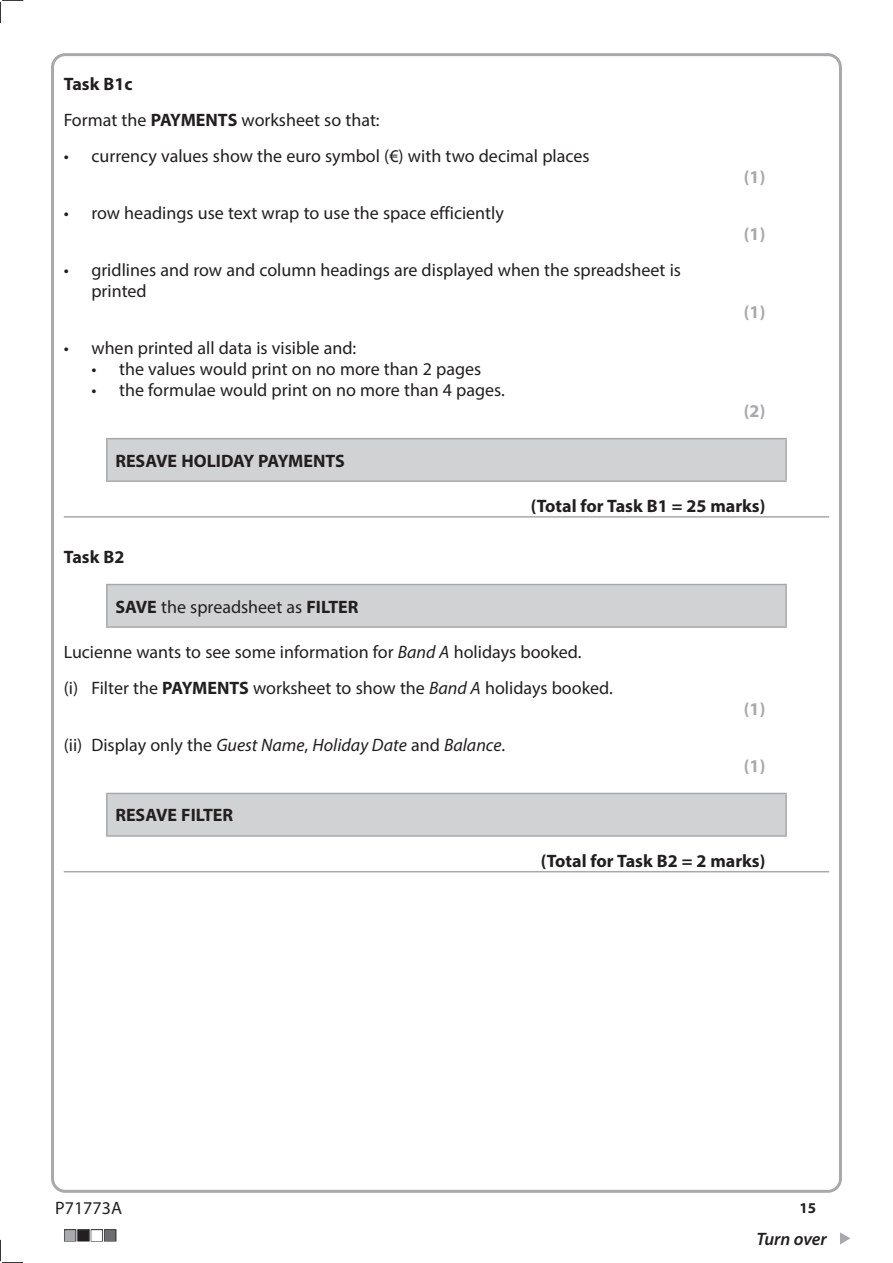
<style>
.page{position:relative;width:893px;height:1263px;background:#fff}
.page>*{position:absolute;margin:0;border:0;box-sizing:border-box;transform-origin:0 0}
.t1{font:18px/36px "Myriad Pro";color:#231f20}
.t2{font:700 18px "Myriad Pro";color:#231f20}
.t3{font:italic 18px "Myriad Pro";color:#231f20}
.t4{font:700 18px "Myriad Pro";color:#a8a9ad}
.t5{font:italic 600 18px "Myriad Pro";letter-spacing:-.005em;color:#231f20}
.t6{font:700 15px "Myriad Pro";color:#231f20}
.s1{font-weight:700}
.s2{font-style:italic}
.s3{font-style:normal}
</style>
<div class="page">
<svg style="left:0;top:0;width:23px;height:23px"></svg>
<svg style="left:0;top:1240px;width:23px;height:23px"></svg>
<svg style="left:840px;top:1232px;width:10px;height:12px"></svg>
<hr style="left:64px;top:516px;width:765px;height:2px;background:#a8a9ad">
<hr style="left:64px;top:871px;width:765px;height:1px;background:#a8a9ad">
<div style="left:107px;top:439px;width:679px;height:42px;background:#d1d2d4"></div>
<hr style="left:106px;top:439px;width:2px;height:41px;background:#a8a9ad">
<hr style="left:106px;top:438px;width:681px;height:1px;background:#a8a9ad">
<hr style="left:785px;top:439px;width:2px;height:41px;background:#a8a9ad">
<hr style="left:106px;top:480px;width:681px;height:2px;background:#a8a9ad">
<div style="left:107px;top:584px;width:679px;height:43px;background:#d1d2d4"></div>
<hr style="left:106px;top:585px;width:2px;height:41px;background:#a8a9ad">
<hr style="left:106px;top:584px;width:681px;height:1px;background:#a8a9ad">
<hr style="left:785px;top:585px;width:2px;height:41px;background:#a8a9ad">
<hr style="left:106px;top:626px;width:681px;height:2px;background:#a8a9ad">
<div style="left:107px;top:793px;width:679px;height:43px;background:#d1d2d4"></div>
<hr style="left:106px;top:794px;width:2px;height:41px;background:#a8a9ad">
<hr style="left:106px;top:793px;width:681px;height:1px;background:#a8a9ad">
<hr style="left:785px;top:794px;width:2px;height:41px;background:#a8a9ad">
<hr style="left:106px;top:835px;width:681px;height:2px;background:#a8a9ad">
<p class="t1" style="left:64px;top:66px;width:317px"><span class="s1">Task B1c<br></span>Format the <span class="s1">PAYMENTS</span> worksheet so that:</p>
<p class="t1" style="left:64px;top:138px;width:527px">• currency values show the euro symbol (€) with two decimal places</p>
<p class="t1" style="left:64px;top:195px;width:442px">• row headings use text wrap to use the space efficiently</p>
<p class="t1" style="left:91px;top:259px;width:591px;line-height:21px;text-indent:-28px">• gridlines and row and column headings are displayed when the spreadsheet is printed</p>
<p class="t1" style="left:64px;top:330px;width:294px">• when printed all data is visible and:</p>
<p class="t1" style="left:91px;top:351px;width:391px">• the values would print on no more than 2 pages</p>
<p class="t1" style="left:91px;top:372px;width:415px">• the formulae would print on no more than 4 pages.</p>
<p class="t2" style="left:115px;top:449px;width:231px">RESAVE HOLIDAY PAYMENTS</p>
<p class="t4" style="left:744px;top:165px;width:23px">(1)</p>
<p class="t4" style="left:744px;top:222px;width:23px">(1)</p>
<p class="t4" style="left:744px;top:300px;width:23px">(1)</p>
<p class="t4" style="left:744px;top:399px;width:23px">(2)</p>
<p class="t2" style="left:531px;top:494px;width:236px">(Total for Task B1 = 25 marks)</p>
<p class="t2" style="left:64px;top:545px;width:62px">Task B2</p>
<p class="t1" style="left:115px;top:588px;width:245px"><span class="s1">SAVE</span> the spreadsheet as <span class="s1">FILTER</span></p>
<p class="t1" style="left:64px;top:633px;width:551px">Lucienne wants to see some information for <span class="s2">Band A</span> holidays booked.<br>(i) Filter the <span class="s1">PAYMENTS</span> worksheet to show the <span class="s2">Band A</span> holidays booked.</p>
<p class="t3" style="left:64px;top:733px;width:443px"><span class="s3">(ii) Display only the</span> Guest Name<span class="s3">,</span> Holiday Date <span class="s3">and</span> Balance<span class="s3">.</span></p>
<p class="t2" style="left:115px;top:804px;width:119px">RESAVE FILTER</p>
<p class="t4" style="left:744px;top:697px;width:23px">(1)</p>
<p class="t4" style="left:744px;top:754px;width:23px">(1)</p>
<p class="t1" style="left:55px;top:1189px;width:68px">P71773A</p>
<p class="t2" style="left:541px;top:849px;width:226px">(Total for Task B2 = 2 marks)</p>
<p class="t6" style="left:800px;top:1198px;width:18px">15</p>
<p class="t5" style="left:756px;top:1227px;width:72px">Turn over</p>
</div>
